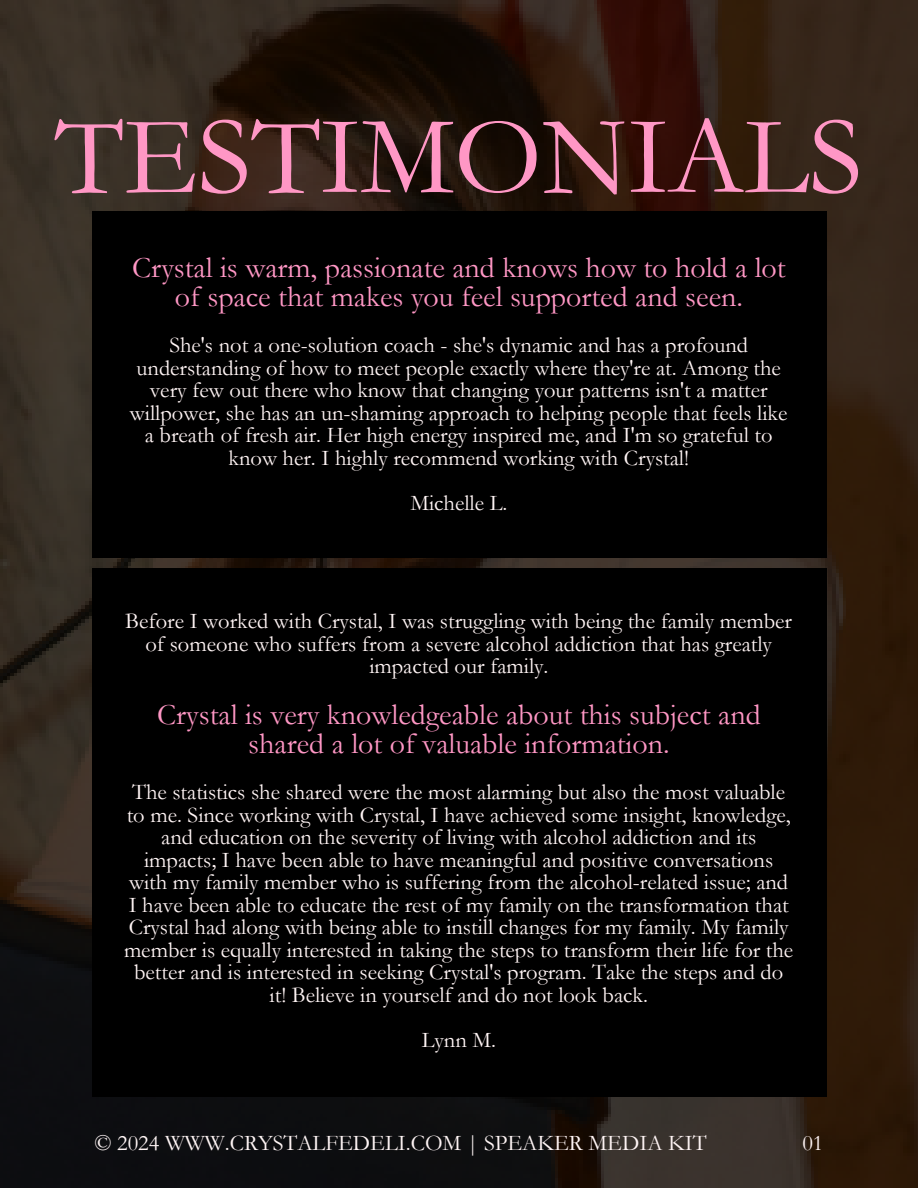
<style>
.page{position:relative;width:918px;height:1188px;background:#fff}
.page>*{position:absolute;margin:0;border:0;box-sizing:border-box;transform-origin:0 0}
.t1{font:112.5px "Garamond";color:#ff97c5}
.t2{font:30px/29.2px "Garamond";color:#ff97c5;text-align:center}
.t3{font:22.5px/22.5px "Garamond";color:#fff5f5;text-align:center}
</style>
<div class="page">
<img style="left:0;top:0;width:918px;height:1188px">
<div style="left:92px;top:211px;width:734px;height:347px;background:#000"></div>
<div style="left:92px;top:568px;width:734px;height:528px;background:#000"></div>
<h1 class="t1" style="left:55px;top:95px;width:810px">TESTIMONIALS</h1>
<h2 class="t2" style="left:132px;top:253px;width:655px">Crystal is warm, passionate and knows how to hold a lot of space that makes you feel supported and seen.</h2>
<p class="t3" style="left:130px;top:334px;width:659px">She's not a one-solution coach - she's dynamic and has a profound understanding of how to meet people exactly where they're at. Among the very few out there who know that changing your patterns isn't a matter willpower, she has an un-shaming approach to helping people that feels like a breath of fresh air. Her high energy inspired me, and I'm so grateful to know her. I highly recommend working with Crystal!</p>
<p class="t3" style="left:410px;top:492px;width:99px">Michelle L.</p>
<p class="t3" style="left:125px;top:610px;width:668px">Before I worked with Crystal, I was struggling with being the family member of someone who suffers from a severe alcohol addiction that has greatly impacted our family.</p>
<h2 class="t2" style="left:157px;top:700px;width:605px">Crystal is very knowledgeable about this subject and shared a lot of valuable information.</h2>
<p class="t3" style="left:124px;top:781px;width:671px">The statistics she shared were the most alarming but also the most valuable to me. Since working with Crystal, I have achieved some insight, knowledge, and education on the severity of living with alcohol addiction and its impacts; I have been able to have meaningful and positive conversations with my family member who is suffering from the alcohol-related issue; and I have been able to educate the rest of my family on the transformation that Crystal had along with being able to instill changes for my family. My family member is equally interested in taking the steps to transform their life for the better and is interested in seeking Crystal's program. Take the steps and do it! Believe in yourself and do not look back.</p>
<p class="t3" style="left:422px;top:1029px;width:76px">Lynn M.</p>
<p class="t3" style="left:95px;top:1132px;width:614px">© 2024 WWW.CRYSTALFEDELI.COM | SPEAKER MEDIA KIT</p>
<p class="t3" style="left:802px;top:1132px;width:23px">01</p>
</div>
